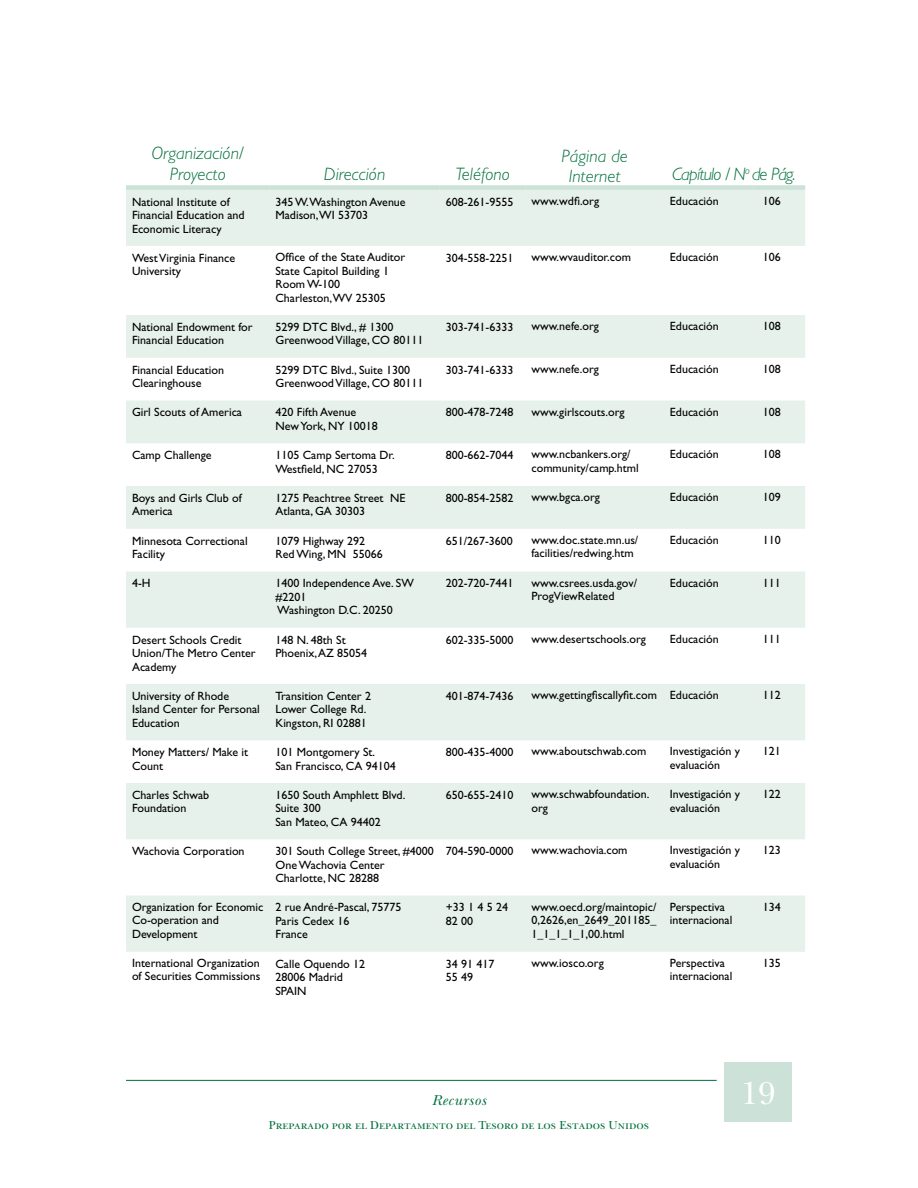
<style>
.page{position:relative;width:918px;height:1188px;background:#fff}
.page>*{position:absolute;margin:0;border:0;box-sizing:border-box;transform-origin:0 0}
.t1{font:33px "New Baskerville";color:#fff}
.t2{font:italic 300 18px/21px "Gill Sans";color:#00703c;text-align:center}
.t3{font:italic 300 18px "Gill Sans";letter-spacing:-.045em;color:#00703c}
.t4{font:italic 15px "New Baskerville";letter-spacing:.04em;color:#00703c}
.t5{font:12px/13.5px "Gill Sans";color:#000}
.t6{font:12px "New Baskerville SC";color:#00703c}
.t7{font:12px/13.5px "Gill Sans";letter-spacing:.14em;color:#000}
</style>
<div class="page">
<div style="left:725px;top:1062px;width:67px;height:59px;background:#cce2d8"></div>
<hr style="left:126px;top:1080px;width:591px;height:1px;background:#00703c">
<svg style="left:126px;top:190px;width:679px;height:762px;fill:#e6f1eb"></svg>
<div style="left:126px;top:185px;width:143px;height:5px;background:#cce2d8"></div>
<div style="left:269px;top:185px;width:171px;height:5px;background:#cce2d8"></div>
<div style="left:440px;top:185px;width:85px;height:5px;background:#cce2d8"></div>
<div style="left:525px;top:185px;width:139px;height:5px;background:#cce2d8"></div>
<div style="left:664px;top:185px;width:90px;height:5px;background:#cce2d8"></div>
<div style="left:754px;top:185px;width:51px;height:5px;background:#cce2d8"></div>
<h2 class="t2" style="left:151px;top:143px;width:94px">Organización/<br>Proyecto</h2>
<h2 class="t2" style="left:324px;top:164px;width:63px">Dirección</h2>
<h2 class="t2" style="left:455px;top:164px;width:56px">Teléfono</h2>
<h2 class="t2" style="left:562px;top:146px;width:68px;line-height:19.5px">Página de<br>Internet</h2>
<h2 class="t3" style="left:672px;top:164px;width:125px">Capítulo / N<sup>o</sup> de Pág.</h2>
<p class="t5" style="left:132px;top:195px;width:114px">National Institute of<br>Financial Education and<br>Economic Literacy</p>
<p class="t5" style="left:275px;top:195px;width:132px">345W.Washington Avenue<br>Madison,WI 53703</p>
<p class="t5" style="left:446px;top:195px;width:69px">608-261-9555</p>
<p class="t5" style="left:531px;top:194px;width:69px">www.wdfi.org</p>
<p class="t5" style="left:670px;top:194px;width:51px">Educación</p>
<p class="t5" style="left:763px;top:194px;width:19px">106</p>
<p class="t5" style="left:132px;top:251px;width:105px">WestVirginia Finance<br>University</p>
<p class="t5" style="left:275px;top:250px;width:131px">Office of the State Auditor<br>State Capitol Building 1<br>RoomW-100<br>Charleston,WV 25305</p>
<p class="t5" style="left:446px;top:251px;width:69px">304-558-2251</p>
<p class="t5" style="left:531px;top:250px;width:101px">www.wvauditor.com</p>
<p class="t5" style="left:670px;top:250px;width:51px">Educación</p>
<p class="t5" style="left:763px;top:250px;width:19px">106</p>
<p class="t5" style="left:132px;top:320px;width:122px">National Endowment for<br>Financial Education</p>
<p class="t5" style="left:275px;top:320px;width:150px">5299 DTC Blvd., # 1300<br>GreenwoodVillage, CO 80111</p>
<p class="t5" style="left:446px;top:320px;width:69px">303-741-6333</p>
<p class="t5" style="left:531px;top:319px;width:69px">www.nefe.org</p>
<p class="t5" style="left:670px;top:319px;width:51px">Educación</p>
<p class="t5" style="left:763px;top:319px;width:19px">108</p>
<p class="t5" style="left:132px;top:363px;width:94px">Financial Education<br>Clearinghouse</p>
<p class="t5" style="left:275px;top:363px;width:150px">5299 DTC Blvd., Suite 1300<br>GreenwoodVillage, CO 80111</p>
<p class="t5" style="left:446px;top:363px;width:69px">303-741-6333</p>
<p class="t5" style="left:531px;top:362px;width:69px">www.nefe.org</p>
<p class="t5" style="left:670px;top:362px;width:51px">Educación</p>
<p class="t5" style="left:763px;top:362px;width:19px">108</p>
<p class="t5" style="left:132px;top:406px;width:112px">Girl Scouts of America</p>
<p class="t5" style="left:275px;top:406px;width:104px">420 Fifth Avenue<br>NewYork, NY 10018</p>
<p class="t5" style="left:446px;top:406px;width:69px">800-478-7248</p>
<p class="t5" style="left:531px;top:405px;width:95px">www.girlscouts.org</p>
<p class="t5" style="left:670px;top:405px;width:51px">Educación</p>
<p class="t5" style="left:763px;top:405px;width:19px">108</p>
<p class="t5" style="left:132px;top:448px;width:81px">Camp Challenge</p>
<p class="t5" style="left:275px;top:448px;width:121px">1105 Camp Sertoma Dr.<br>Westfield, NC 27053</p>
<p class="t5" style="left:446px;top:448px;width:69px">800-662-7044</p>
<p class="t5" style="left:531px;top:448px;width:109px">www.ncbankers.org/ community/camp.html</p>
<p class="t5" style="left:670px;top:448px;width:51px">Educación</p>
<p class="t5" style="left:763px;top:448px;width:19px">108</p>
<p class="t5" style="left:132px;top:491px;width:111px">Boys and Girls Club of<br>America</p>
<p class="t5" style="left:275px;top:491px;width:132px">1275 Peachtree Street NE<br>Atlanta, GA 30303</p>
<p class="t5" style="left:446px;top:491px;width:69px">800-854-2582</p>
<p class="t5" style="left:531px;top:490px;width:70px">www.bgca.org</p>
<p class="t5" style="left:670px;top:490px;width:51px">Educación</p>
<p class="t5" style="left:763px;top:490px;width:19px">109</p>
<p class="t5" style="left:132px;top:534px;width:117px">Minnesota Correctional<br>Facility</p>
<p class="t5" style="left:275px;top:534px;width:109px">1079 Highway 292<br>RedWing, MN 55066</p>
<p class="t5" style="left:446px;top:534px;width:69px">651/267-3600</p>
<p class="t5" style="left:531px;top:533px;width:108px">www.doc.state.mn.us/ facilities/redwing.htm</p>
<p class="t5" style="left:670px;top:533px;width:51px">Educación</p>
<p class="t5" style="left:763px;top:533px;width:19px">110</p>
<p class="t5" style="left:132px;top:577px;width:20px">4-H</p>
<p class="t5" style="left:275px;top:577px;width:140px">1400 Independence Ave. SW #2201<br>Washington D.C. 20250</p>
<p class="t5" style="left:446px;top:577px;width:69px">202-720-7441</p>
<p class="t5" style="left:531px;top:576px;width:107px">www.csrees.usda.gov/<br>ProgViewRelated</p>
<p class="t5" style="left:670px;top:576px;width:51px">Educación</p>
<p class="t5" style="left:763px;top:576px;width:19px">111</p>
<p class="t5" style="left:132px;top:633px;width:125px">Desert Schools Credit<br>Union/The Metro Center<br>Academy</p>
<p class="t5" style="left:275px;top:633px;width:93px">148 N. 48th St<br>Phoenix,AZ 85054</p>
<p class="t5" style="left:446px;top:633px;width:69px">602-335-5000</p>
<p class="t5" style="left:531px;top:632px;width:116px">www.desertschools.org</p>
<p class="t5" style="left:670px;top:632px;width:51px">Educación</p>
<p class="t5" style="left:763px;top:632px;width:19px">111</p>
<p class="t5" style="left:132px;top:689px;width:129px">University of Rhode<br>Island Center for Personal<br>Education</p>
<p class="t5" style="left:275px;top:689px;width:97px">Transition Center 2<br>Lower College Rd.<br>Kingston, RI 02881</p>
<p class="t5" style="left:446px;top:689px;width:69px">401-874-7436</p>
<p class="t5" style="left:531px;top:688px;width:189px">www.gettingfiscallyfit.com Educación</p>
<p class="t5" style="left:763px;top:688px;width:19px">112</p>
<p class="t5" style="left:132px;top:745px;width:118px">Money Matters/ Make it<br>Count</p>
<p class="t5" style="left:275px;top:745px;width:122px">101 Montgomery St.<br>San Francisco, CA 94104</p>
<p class="t5" style="left:446px;top:745px;width:69px">800-435-4000</p>
<p class="t5" style="left:531px;top:745px;width:116px">www.aboutschwab.com</p>
<p class="t5" style="left:670px;top:745px;width:72px">Investigación y evaluación</p>
<p class="t5" style="left:763px;top:745px;width:19px">121</p>
<p class="t5" style="left:132px;top:788px;width:79px">Charles Schwab<br>Foundation</p>
<p class="t5" style="left:275px;top:788px;width:131px">1650 South Amphlett Blvd.<br>Suite 300<br>San Mateo, CA 94402</p>
<p class="t5" style="left:446px;top:788px;width:69px">650-655-2410</p>
<p class="t5" style="left:531px;top:787px;width:120px">www.schwabfoundation. org</p>
<p class="t5" style="left:670px;top:787px;width:72px">Investigación y evaluación</p>
<p class="t5" style="left:763px;top:787px;width:19px">122</p>
<p class="t5" style="left:132px;top:844px;width:114px">Wachovia Corporation</p>
<p class="t5" style="left:275px;top:844px;width:160px">301 South College Street, #4000<br>OneWachovia Center<br>Charlotte, NC 28288</p>
<p class="t5" style="left:446px;top:844px;width:69px">704-590-0000</p>
<p class="t5" style="left:531px;top:844px;width:98px">www.wachovia.com</p>
<p class="t5" style="left:670px;top:844px;width:72px">Investigación y evaluación</p>
<p class="t5" style="left:763px;top:844px;width:19px">123</p>
<p class="t5" style="left:132px;top:900px;width:133px">Organization for Economic<br>Co-operation and<br>Development</p>
<p class="t5" style="left:275px;top:901px;width:128px">2 rue André-Pascal, 75775<br>Paris Cedex 16<br>France</p>
<p class="t7" style="left:446px;top:901px;width:64px">+3314524<br>82 00</p>
<p class="t5" style="left:531px;top:900px;width:127px;text-align:justify">www.oecd.org/maintopic/ 0,2626,en_2649_201185_ 1_1_1_1_1,00.html</p>
<p class="t5" style="left:670px;top:900px;width:64px">Perspectiva internacional</p>
<p class="t5" style="left:763px;top:900px;width:19px">134</p>
<p class="t5" style="left:132px;top:956px;width:130px">International Organization of Securities Commissions</p>
<p class="t5" style="left:275px;top:957px;width:91px">Calle Oquendo 12<br>28006 Madrid<br>SPAIN</p>
<p class="t5" style="left:446px;top:957px;width:50px">34 91 417<br>55 49</p>
<p class="t5" style="left:531px;top:956px;width:74px">www.iosco.org</p>
<p class="t5" style="left:670px;top:956px;width:64px">Perspectiva internacional</p>
<p class="t5" style="left:763px;top:956px;width:19px">135</p>
<p class="t4" style="left:432px;top:1092px;width:56px">Recursos</p>
<p class="t6" style="left:269px;top:1118px;width:382px">Preparado por el Departamento del Tesoro de los Estados Unidos</p>
<h1 class="t1" style="left:741px;top:1074px;width:36px">19</h1>
</div>
